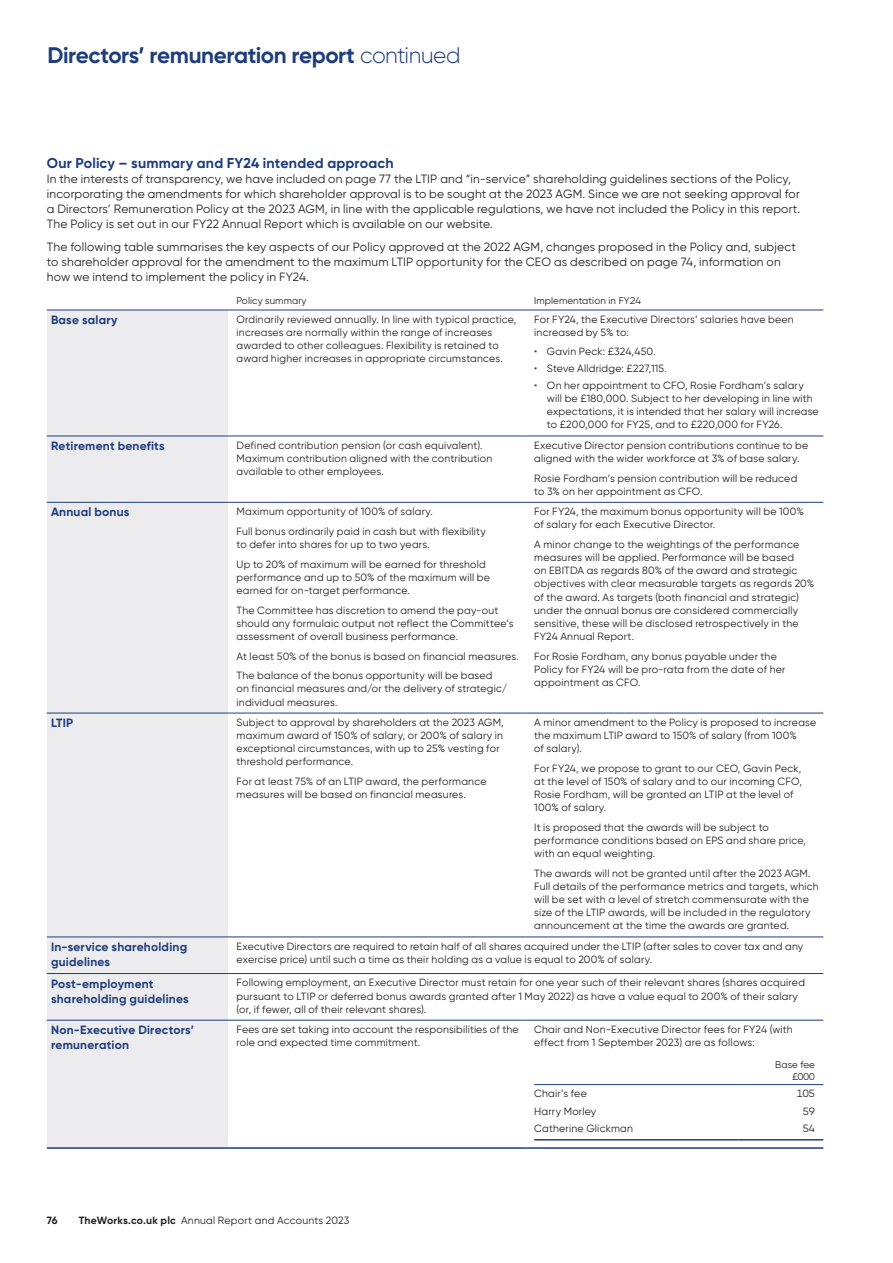
<style>
.page{position:relative;width:893px;height:1263px;background:#fff}
.page>*{position:absolute;margin:0;border:0;box-sizing:border-box;transform-origin:0 0}
.Page_Title{font:700 22.5px "Gilroy";letter-spacing:-.02em;color:#1e3d7b}
.Subhead_1{font:700 14.25px "Gilroy";letter-spacing:.01em;color:#1e3d7b}
.Body_Text{font:12px/15px "Gilroy";letter-spacing:.02em;color:#231f20}
.Body_Text-2{font:700 12px/15px "Gilroy";letter-spacing:.02em;color:#1e3d7b}
.Body_text_small{font:10.5px/13.2px "Gilroy";letter-spacing:.02em;color:#231f20}
.Figs_RT{font:10.5px "Gilroy";letter-spacing:.01em;color:#231f20}
.t1{font:700 10.5px "Gilroy";color:#231f20}
.Figshd_LFT{font:9.75px "Gilroy";letter-spacing:.01em;color:#231f20}
.Figshd_RT{font:9.75px "Gilroy";letter-spacing:.01em;color:#231f20}
.s1{font-weight:300}
.s2{color:#1e3d7b}
.s3{font-weight:700}
</style>
<div class="page">
<div style="left:47px;top:311px;width:181px;height:836px;background:#ececee"></div>
<hr style="left:47px;top:310px;width:181px;height:1px;background:#1e3d7b">
<hr style="left:228px;top:310px;width:298px;height:1px;background:#1e3d7b">
<hr style="left:526px;top:310px;width:297px;height:1px;background:#1e3d7b">
<hr style="left:47px;top:436px;width:181px;height:1px;background:#1e3d7b">
<hr style="left:228px;top:436px;width:298px;height:1px;background:#1e3d7b">
<hr style="left:526px;top:436px;width:297px;height:1px;background:#1e3d7b">
<hr style="left:47px;top:502px;width:181px;height:1px;background:#1e3d7b">
<hr style="left:228px;top:502px;width:298px;height:1px;background:#1e3d7b">
<hr style="left:526px;top:502px;width:297px;height:1px;background:#1e3d7b">
<hr style="left:47px;top:713px;width:181px;height:1px;background:#1e3d7b">
<hr style="left:228px;top:713px;width:298px;height:1px;background:#1e3d7b">
<hr style="left:526px;top:713px;width:297px;height:1px;background:#1e3d7b">
<hr style="left:47px;top:936px;width:181px;height:1px;background:#1e3d7b">
<hr style="left:47px;top:973px;width:181px;height:1px;background:#1e3d7b">
<hr style="left:47px;top:1020px;width:181px;height:1px;background:#1e3d7b">
<hr style="left:47px;top:1147px;width:181px;height:2px;background:#1e3d7b">
<hr style="left:228px;top:1147px;width:298px;height:2px;background:#1e3d7b">
<hr style="left:526px;top:1147px;width:297px;height:2px;background:#1e3d7b">
<hr style="left:228px;top:936px;width:298px;height:1px;background:#1e3d7b">
<hr style="left:526px;top:936px;width:297px;height:1px;background:#1e3d7b">
<hr style="left:228px;top:973px;width:298px;height:1px;background:#1e3d7b">
<hr style="left:526px;top:973px;width:297px;height:1px;background:#1e3d7b">
<hr style="left:228px;top:1020px;width:298px;height:1px;background:#1e3d7b">
<hr style="left:526px;top:1020px;width:297px;height:1px;background:#1e3d7b">
<hr style="left:534px;top:1084px;width:204px;height:1px;background:#1e3d7b">
<hr style="left:738px;top:1084px;width:85px;height:1px;background:#1e3d7b">
<hr style="left:534px;top:1139px;width:204px;height:1px;background:#1e3d7b">
<hr style="left:738px;top:1139px;width:85px;height:1px;background:#1e3d7b">
<p class="Page_Title" style="left:47px;top:41px;width:415px">Directors’ remuneration report <span class="s1">continued</span></p>
<p class="Subhead_1" style="left:47px;top:154px;width:348px">Our Policy – summary and FY24 intended approach</p>
<p class="Body_Text" style="left:47px;top:172px;width:755px">In the interests of transparency, we have included on page 77 the LTIP and “in-service” shareholding guidelines sections of the Policy, incorporating the amendments for which shareholder approval is to be sought at the 2023 AGM. Since we are not seeking approval for a Directors’ Remuneration Policy at the 2023 AGM, in line with the applicable regulations, we have not included the Policy in this report.<br>The Policy is set out in our FY22 Annual Report which is available on our website.</p>
<p class="Body_Text" style="left:47px;top:239px;width:751px">The following table summarises the key aspects of our Policy approved at the 2022 AGM, changes proposed in the Policy and, subject to shareholder approval for the amendment to the maximum LTIP opportunity for the CEO as described on page 74, information on how we intend to implement the policy in FY24.</p>
<p class="Figshd_LFT" style="left:237px;top:294px;width:72px">Policy summary</p>
<p class="Figshd_LFT" style="left:534px;top:294px;width:108px">Implementation in FY24</p>
<p class="Body_Text-2" style="left:51px;top:312px;width:68px">Base salary</p>
<p class="Body_text_small" style="left:237px;top:312px;width:281px">Ordinarily reviewed annually. In line with typical practice, increases are normally within the range of increases awarded to other colleagues. Flexibility is retained to award higher increases in appropriate circumstances.</p>
<p class="Body_text_small" style="left:534px;top:312px;width:261px">For FY24, the Executive Directors’ salaries have been increased by 5% to:</p>
<p class="Body_text_small" style="left:534px;top:345px;width:123px"><span class="s2">•</span> Gavin Peck: £324,450.</p>
<p class="Body_text_small" style="left:534px;top:362px;width:134px"><span class="s2">•</span> Steve Alldridge: £227,115.</p>
<p class="Body_text_small" style="left:547px;top:379px;width:273px;text-indent:-13px"><span class="s2">•</span> On her appointment to CFO, Rosie Fordham’s salary will be £180,000. Subject to her developing in line with expectations, it is intended that her salary will increase to £200,000 for FY25, and to £220,000 for FY26.</p>
<p class="Body_Text-2" style="left:51px;top:438px;width:115px">Retirement benefits</p>
<p class="Body_text_small" style="left:237px;top:438px;width:257px">Defined contribution pension (or cash equivalent).<br>Maximum contribution aligned with the contribution available to other employees.</p>
<p class="Body_text_small" style="left:534px;top:438px;width:276px">Executive Director pension contributions continue to be aligned with the wider workforce at 3% of base salary.</p>
<p class="Body_text_small" style="left:534px;top:471px;width:265px">Rosie Fordham’s pension contribution will be reduced to 3% on her appointment as CFO.</p>
<p class="Body_Text-2" style="left:51px;top:505px;width:80px">Annual bonus</p>
<p class="Body_text_small" style="left:237px;top:505px;width:198px">Maximum opportunity of 100% of salary.</p>
<p class="Body_text_small" style="left:237px;top:524px;width:251px">Full bonus ordinarily paid in cash but with flexibility to defer into shares for up to two years.</p>
<p class="Body_text_small" style="left:237px;top:557px;width:255px">Up to 20% of maximum will be earned for threshold performance and up to 50% of the maximum will be earned for on-target performance.</p>
<p class="Body_text_small" style="left:237px;top:603px;width:279px">The Committee has discretion to amend the pay‑out should any formulaic output not reflect the Committee’s assessment of overall business performance.</p>
<p class="Body_text_small" style="left:237px;top:649px;width:284px">At least 50% of the bonus is based on financial measures.</p>
<p class="Body_text_small" style="left:237px;top:669px;width:272px">The balance of the bonus opportunity will be based on financial measures and/or the delivery of strategic/ individual measures.</p>
<p class="Body_text_small" style="left:534px;top:505px;width:271px">For FY24, the maximum bonus opportunity will be 100% of salary for each Executive Director.</p>
<p class="Body_text_small" style="left:534px;top:538px;width:282px">A minor change to the weightings of the performance measures will be applied. Performance will be based<br>on EBITDA as regards 80% of the award and strategic objectives with clear measurable targets as regards 20% of the award. As targets (both financial and strategic) under the annual bonus are considered commercially sensitive, these will be disclosed retrospectively in the FY24 Annual Report.</p>
<p class="Body_text_small" style="left:534px;top:649px;width:253px">For Rosie Fordham, any bonus payable under the<br>Policy for FY24 will be pro-rata from the date of her appointment as CFO.</p>
<p class="Body_Text-2" style="left:51px;top:715px;width:24px">LTIP</p>
<p class="Body_text_small" style="left:237px;top:715px;width:269px">Subject to approval by shareholders at the 2023 AGM, maximum award of 150% of salary, or 200% of salary in exceptional circumstances, with up to 25% vesting for threshold performance.</p>
<p class="Body_text_small" style="left:237px;top:775px;width:251px">For at least 75% of an LTIP award, the performance measures will be based on financial measures.</p>
<p class="Body_text_small" style="left:534px;top:715px;width:284px">A minor amendment to the Policy is proposed to increase the maximum LTIP award to 150% of salary (from 100%<br>of salary).</p>
<p class="Body_text_small" style="left:534px;top:761px;width:269px">For FY24, we propose to grant to our CEO, Gavin Peck, at the level of 150% of salary and to our incoming CFO, Rosie Fordham, will be granted an LTIP at the level of 100% of salary.</p>
<p class="Body_text_small" style="left:534px;top:820px;width:273px">It is proposed that the awards will be subject to performance conditions based on EPS and share price, with an equal weighting.</p>
<p class="Body_text_small" style="left:534px;top:867px;width:286px">The awards will not be granted until after the 2023 AGM.<br>Full details of the performance metrics and targets, which will be set with a level of stretch commensurate with the size of the LTIP awards, will be included in the regulatory announcement at the time the awards are granted.</p>
<p class="Body_Text-2" style="left:51px;top:939px;width:138px">In-service shareholding guidelines</p>
<p class="Body_text_small" style="left:237px;top:939px;width:568px">Executive Directors are required to retain half of all shares acquired under the LTIP (after sales to cover tax and any exercise price) until such a time as their holding as a value is equal to 200% of salary.</p>
<p class="Body_Text-2" style="left:51px;top:976px;width:139px">Post-employment shareholding guidelines</p>
<p class="Body_text_small" style="left:237px;top:976px;width:570px">Following employment, an Executive Director must retain for one year such of their relevant shares (shares acquired pursuant to LTIP or deferred bonus awards granted after 1 May 2022) as have a value equal to 200% of their salary (or, if fewer, all of their relevant shares).</p>
<p class="Body_Text-2" style="left:51px;top:1022px;width:145px">Non-Executive Directors’ remuneration</p>
<p class="Body_text_small" style="left:237px;top:1023px;width:284px">Fees are set taking into account the responsibilities of the role and expected time commitment.</p>
<p class="Body_text_small" style="left:534px;top:1023px;width:260px">Chair and Non-Executive Director fees for FY24 (with effect from 1 September 2023) are as follows:</p>
<p class="Figshd_RT" style="left:775px;top:1059px;width:41px">Base fee</p>
<p class="Figshd_RT" style="left:792px;top:1071px;width:24px">£000</p>
<p class="Body_text_small" style="left:534px;top:1087px;width:54px">Chair’s fee</p>
<p class="Figs_RT" style="left:797px;top:1087px;width:20px">105</p>
<p class="Body_text_small" style="left:534px;top:1104px;width:64px">Harry Morley</p>
<p class="Figs_RT" style="left:803px;top:1105px;width:14px">59</p>
<p class="Body_text_small" style="left:534px;top:1122px;width:100px">Catherine Glickman</p>
<p class="Figs_RT" style="left:803px;top:1122px;width:14px">54</p>
<p class="t1" style="left:47px;top:1213px;width:12px">76</p>
<p class="Body_text_small" style="left:79px;top:1213px;width:272px"><span class="s3">TheWorks.co.uk plc</span> Annual Report and Accounts 2023</p>
</div>
